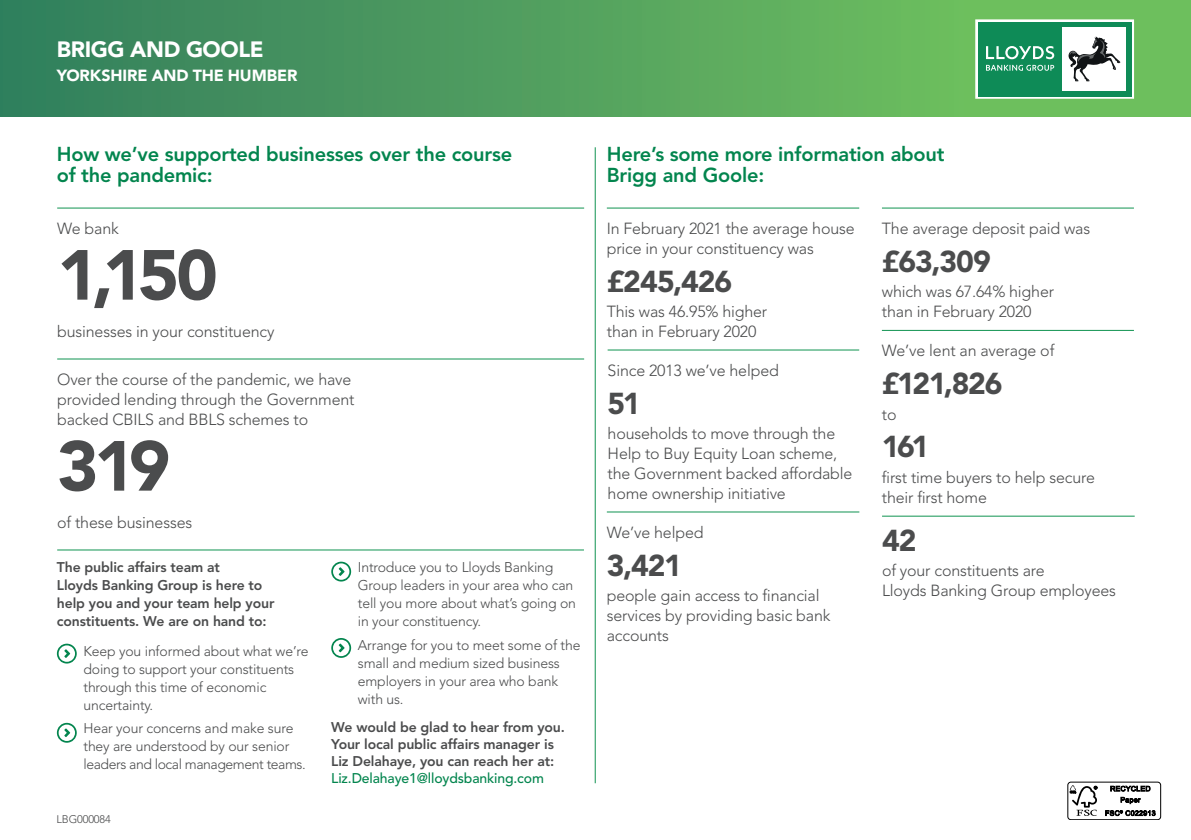
<style>
.page{position:relative;width:1191px;height:840px;background:#fff}
.page>*{position:absolute;margin:0;border:0;box-sizing:border-box;transform-origin:0 0}
.t1{font:900 70px "Avenir LT Std";letter-spacing:-.075em;color:#4b4c4d}
.t2{font:900 30px "Avenir LT Std";letter-spacing:-.045em;color:#4b4c4d}
.t3{font:900 22px "Avenir LT Std";letter-spacing:-.02em;color:#fff}
.t4{font:800 20px/21px "Avenir LT Std";letter-spacing:-.01em;color:#03854e}
.t5{font:300 16px/20px "Avenir LT Std";letter-spacing:-.01em;color:#4b4c4d}
.t6{font:900 16px "Avenir LT Std";letter-spacing:-.005em;color:#fff}
.t7{font:300 14px/18px "Avenir LT Std";letter-spacing:-.01em;color:#4b4c4d}
.t8{font:800 14px/18px "Avenir LT Std";letter-spacing:-.01em;color:#4b4c4d}
.t9{font:500 14px "Avenir LT Std";letter-spacing:-.01em;color:#03854e}
.t10{font:300 11px "Avenir LT Std";letter-spacing:-.01em;color:#4b4c4d}
</style>
<div class="page">
<div style="left:0;top:0;width:1191px;height:116px;background:linear-gradient(to right,#337f5e,#76c85e)"></div>
<svg style="left:975px;top:19px;width:159px;height:80px"></svg>
<div style="left:977px;top:22px;width:154px;height:74px;background:#0e8b57"></div>
<svg style="left:986px;top:46px;width:68px;height:25px"></svg>
<div style="left:1062px;top:27px;width:64px;height:64px;background:#fff"></div>
<svg style="left:1068px;top:36px;width:52px;height:45px"></svg>
<svg style="left:57px;top:643px;width:20px;height:20px"></svg>
<svg style="left:57px;top:722px;width:20px;height:20px"></svg>
<svg style="left:331px;top:561px;width:20px;height:20px"></svg>
<svg style="left:331px;top:638px;width:20px;height:19px"></svg>
<hr style="left:595px;top:147px;width:1px;height:635px;background:#109351">
<hr style="left:57px;top:549px;width:527px;height:1px;background:#109351">
<div style="left:1067px;top:781px;width:94px;height:38px;border:1px solid #000;border-radius:3px"></div>
<svg style="left:1069px;top:785px;width:28px;height:30px"></svg>
<svg style="left:1110px;top:785px;width:40px;height:18px"></svg>
<svg style="left:1105px;top:810px;width:50px;height:5px"></svg>
<hr style="left:57px;top:358px;width:527px;height:1px;background:#109351">
<hr style="left:57px;top:207px;width:527px;height:1px;background:#109351">
<hr style="left:882px;top:515px;width:252px;height:1px;background:#109351">
<hr style="left:882px;top:207px;width:252px;height:1px;background:#109351">
<hr style="left:607px;top:207px;width:252px;height:1px;background:#109351">
<hr style="left:607px;top:511px;width:252px;height:1px;background:#109351">
<hr style="left:607px;top:349px;width:252px;height:1px;background:#109351">
<hr style="left:882px;top:330px;width:252px;height:1px;background:#109351">
<h3 class="t3" style="left:57px;top:36px;width:208px">BRIGG AND GOOLE</h3>
<p class="t6" style="left:57px;top:65px;width:242px">YORKSHIRE AND THE HUMBER</p>
<p class="t4" style="left:57px;top:144px;width:457px">How we’ve supported businesses over the course of the pandemic:</p>
<p class="t5" style="left:57px;top:218px;width:63px">We bank</p>
<h1 class="t1" style="left:57px;top:233px;width:162px">1,150</h1>
<p class="t5" style="left:57px;top:321px;width:219px">businesses in your constituency</p>
<p class="t5" style="left:57px;top:369px;width:299px">Over the course of the pandemic, we have provided lending through the Government backed CBILS and BBLS schemes to</p>
<h1 class="t1" style="left:57px;top:423px;width:115px">319</h1>
<p class="t5" style="left:57px;top:512px;width:136px">of these businesses</p>
<p class="t8" style="left:57px;top:558px;width:219px">The public affairs team at<br>Lloyds Banking Group is here to help you and your team help your constituents. We are on hand to:</p>
<p class="t7" style="left:83px;top:641px;width:226px">Keep you informed about what we’re doing to support your constituents through this time of economic uncertainty.</p>
<p class="t7" style="left:83px;top:719px;width:224px">Hear your concerns and make sure they are understood by our senior leaders and local management teams.</p>
<p class="t10" style="left:56px;top:812px;width:56px">LBG000084</p>
<p class="t7" style="left:358px;top:558px;width:220px">Introduce you to Lloyds Banking<br>Group leaders in your area who can tell you more about what’s going on in your constituency.</p>
<p class="t7" style="left:358px;top:635px;width:224px">Arrange for you to meet some of the small and medium sized business employers in your area who bank with us.</p>
<p class="t8" style="left:331px;top:718px;width:235px;line-height:17px">We would be glad to hear from you.<br>Your local public affairs manager is<br>Liz Delahaye, you can reach her at:</p>
<p class="t9" style="left:331px;top:770px;width:214px">Liz.Delahaye1@lloydsbanking.com</p>
<p class="t4" style="left:607px;top:144px;width:339px">Here’s some more information about<br>Brigg and Goole:</p>
<p class="t5" style="left:607px;top:218px;width:249px">In February 2021 the average house price in your constituency was</p>
<h2 class="t2" style="left:607px;top:263px;width:127px">£245,426</h2>
<p class="t5" style="left:607px;top:302px;width:162px">This was 46.95% higher than in February 2020</p>
<p class="t5" style="left:607px;top:360px;width:173px">Since 2013 we’ve helped</p>
<h2 class="t2" style="left:607px;top:385px;width:34px">51</h2>
<p class="t5" style="left:607px;top:423px;width:246px">households to move through the<br>Help to Buy Equity Loan scheme, the Government backed affordable home ownership initiative</p>
<p class="t5" style="left:607px;top:522px;width:98px">We’ve helped</p>
<h2 class="t2" style="left:607px;top:546px;width:76px">3,421</h2>
<p class="t5" style="left:607px;top:585px;width:225px">people gain access to financial services by providing basic bank accounts</p>
<p class="t5" style="left:882px;top:218px;width:210px">The average deposit paid was</p>
<h2 class="t2" style="left:882px;top:243px;width:110px">£63,309</h2>
<p class="t5" style="left:882px;top:282px;width:174px">which was 67.64% higher than in February 2020</p>
<p class="t5" style="left:882px;top:340px;width:174px">We’ve lent an average of</p>
<h2 class="t2" style="left:882px;top:365px;width:122px">£121,826</h2>
<p class="t5" style="left:882px;top:404px;width:16px">to</p>
<h2 class="t2" style="left:882px;top:428px;width:49px">161</h2>
<p class="t5" style="left:882px;top:467px;width:215px">first time buyers to help secure their first home</p>
<h2 class="t2" style="left:882px;top:521px;width:36px">42</h2>
<p class="t5" style="left:882px;top:560px;width:235px">of your constituents are<br>Lloyds Banking Group employees</p>
</div>
